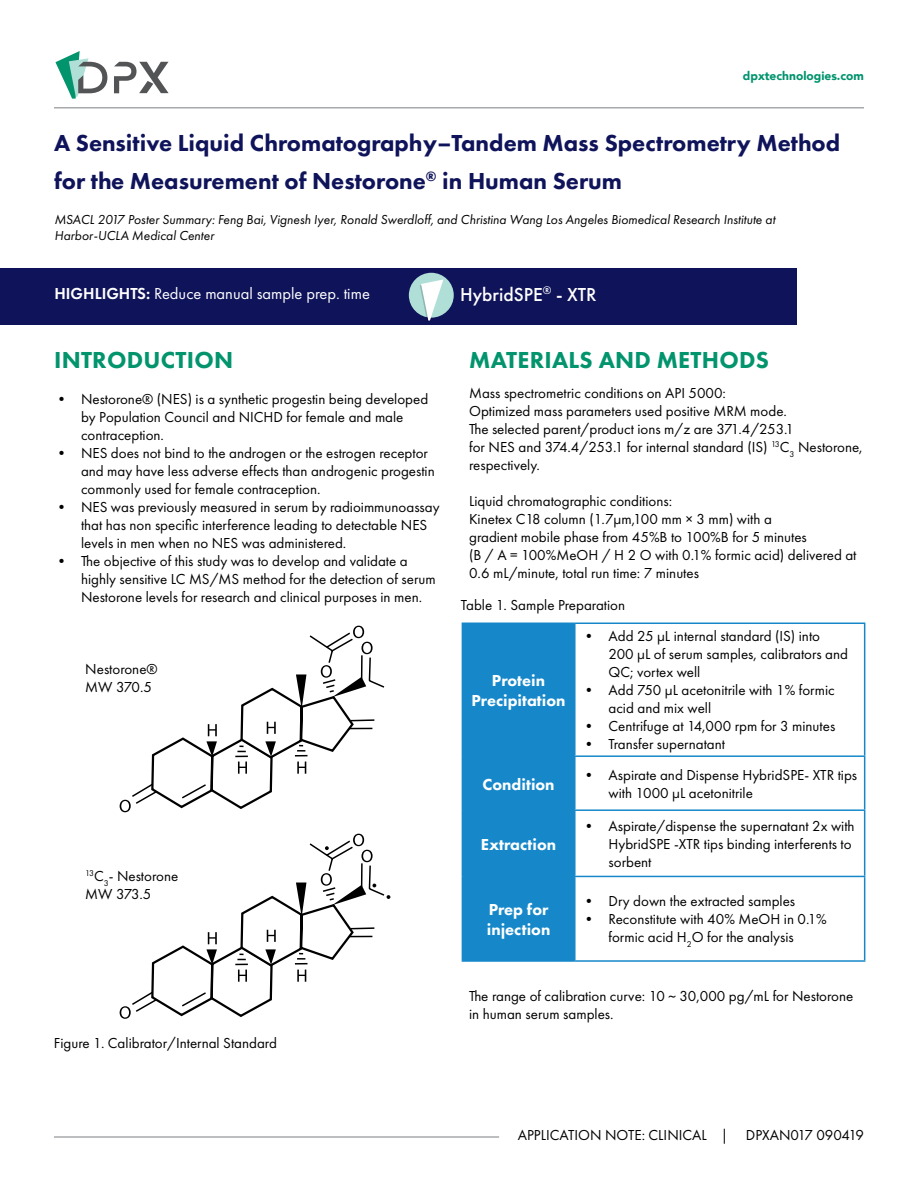
<style>
.page{position:relative;width:918px;height:1188px;background:#fff}
.page>*{position:absolute;margin:0;border:0;box-sizing:border-box;transform-origin:0 0}
.t1{font:800 24px/37.5px "Futura PT";color:#0f135a}
.t2{font:800 24px "Futura PT";letter-spacing:.01em;color:#02946d}
.t3{font:500 19.5px "Futura PT";color:#fff}
.t4{font:800 16.5px/19.8px "Futura PT";color:#fff;text-align:center}
.t5{font:16.5px "Futura PT";color:#fff}
.t6{font:15px/18px "Futura PT";color:#000}
.t7{font:italic 13.5px/16.2px "Futura PT";color:#000}
.t8{font:900 12px "Avenir";color:#00936d}
.s1{font-weight:600}
</style>
<div class="page">
<hr style="left:54px;top:107px;width:810px;height:2px;background:#a7a9ab">
<div style="left:0;top:268px;width:797px;height:57px;background:#0f135a"></div>
<div style="left:409px;top:273px;width:45px;height:45px;background:#afdfd7;border-radius:50%"></div>
<svg style="left:420px;top:279px;width:23px;height:43px"></svg>
<div style="left:463px;top:624px;width:111px;height:336px;background:#1688ca"></div>
<hr style="left:462px;top:623px;width:113px;height:1px;background:#1688ca">
<hr style="left:462px;top:624px;width:1px;height:132px;background:#1688ca">
<hr style="left:574px;top:624px;width:2px;height:131px;background:#1688ca">
<hr style="left:462px;top:756px;width:1px;height:54px;background:#1688ca">
<hr style="left:574px;top:757px;width:2px;height:52px;background:#1688ca">
<hr style="left:462px;top:810px;width:1px;height:66px;background:#1688ca">
<hr style="left:574px;top:811px;width:2px;height:65px;background:#1688ca">
<hr style="left:462px;top:876px;width:1px;height:84px;background:#1688ca">
<hr style="left:574px;top:877px;width:2px;height:83px;background:#1688ca">
<hr style="left:462px;top:960px;width:113px;height:2px;background:#1688ca">
<hr style="left:575px;top:623px;width:290px;height:1px;background:#1688ca">
<hr style="left:864px;top:624px;width:1px;height:131px;background:#1688ca">
<hr style="left:574px;top:755px;width:291px;height:2px;background:#1688ca">
<hr style="left:864px;top:757px;width:1px;height:52px;background:#1688ca">
<hr style="left:574px;top:809px;width:291px;height:2px;background:#1688ca">
<hr style="left:864px;top:811px;width:1px;height:65px;background:#1688ca">
<hr style="left:574px;top:876px;width:291px;height:1px;background:#1688ca">
<hr style="left:864px;top:877px;width:1px;height:83px;background:#1688ca">
<hr style="left:575px;top:960px;width:290px;height:2px;background:#1688ca">
<hr style="left:54px;top:1136px;width:445px;height:2px;background:#a7a9ab">
<svg style="left:120px;top:626px;width:265px;height:186px"></svg>
<svg style="left:120px;top:834px;width:270px;height:185px"></svg>
<svg style="left:55px;top:51px;width:52px;height:48px"></svg>
<svg style="left:114px;top:62px;width:55px;height:31px"></svg>
<p class="t8" style="left:743px;top:71px;width:123px">dpxtechnologies.com</p>
<h1 class="t1" style="left:54px;top:126px;width:788px">A Sensitive Liquid Chromatography–Tandem Mass Spectrometry Method for the Measurement of Nestorone<sup>®</sup> in Human Serum</h1>
<p class="t7" style="left:55px;top:213px;width:722px">MSACL 2017 Poster Summary: Feng Bai, Vignesh Iyer, Ronald Swerdloff, and Christina Wang Los Angeles Biomedical Research Institute at<br>Harbor-UCLA Medical Center</p>
<p class="t5" style="left:55px;top:286px;width:317px"><span class="s1">HIGHLIGHTS:</span> Reduce manual sample prep. time</p>
<h2 class="t3" style="left:460px;top:286px;width:138px">HybridSPE<sup>®</sup> - XTR</h2>
<h1 class="t2" style="left:54px;top:351px;width:181px">INTRODUCTION</h1>
<h1 class="t2" style="left:469px;top:351px;width:301px">MATERIALS AND METHODS</h1>
<p class="t6" style="left:81px;top:392px;width:349px;text-indent:-27px">• Nestorone® (NES) is a synthetic progestin being developed by Population Council and NICHD for female and male contraception.</p>
<p class="t6" style="left:81px;top:446px;width:355px;text-indent:-27px">• NES does not bind to the androgen or the estrogen receptor and may have less adverse effects than androgenic progestin commonly used for female contraception.</p>
<p class="t6" style="left:81px;top:500px;width:360px;text-indent:-27px">• NES was previously measured in serum by radioimmunoassay that has non specific interference leading to detectable NES levels in men when no NES was administered.</p>
<p class="t6" style="left:81px;top:554px;width:356px;text-indent:-27px">• The objective of this study was to develop and validate a highly sensitive LC MS/MS method for the detection of serum<br>Nestorone levels for research and clinical purposes in men.</p>
<p class="t6" style="left:469px;top:385px;width:395px">Mass spectrometric conditions on API 5000:<br>Optimized mass parameters used positive MRM mode.<br>The selected parent/product ions m/z are 371.4/253.1<br>for NES and 374.4/253.1 for internal standard (IS) <sup>13</sup>C<sub>3</sub> Nestorone, respectively.</p>
<p class="t6" style="left:469px;top:493px;width:389px">Liquid chromatographic conditions:<br>Kinetex C18 column (1.7μm,100 mm × 3 mm) with a<br>gradient mobile phase from 45%B to 100%B for 5 minutes<br>(B / A = 100%MeOH / H 2 O with 0.1% formic acid) delivered at 0.6 mL/minute, total run time: 7 minutes</p>
<p class="t6" style="left:461px;top:597px;width:166px">Table 1. Sample Preparation</p>
<p class="t6" style="left:85px;top:661px;width:74px">Nestorone®<br>MW 370.5</p>
<p class="t6" style="left:85px;top:868px;width:94px"><sup>13</sup>C<sub>3</sub>- Nestorone<br>MW 373.5</p>
<p class="t6" style="left:54px;top:1035px;width:224px">Figure 1. Calibrator/Internal Standard</p>
<p class="t4" style="left:472px;top:672px;width:96px">Protein<br>Precipitation</p>
<p class="t6" style="left:609px;top:629px;width:241px;text-indent:-27px">• Add 25 μL internal standard (IS) into<br>200 μL of serum samples, calibrators and<br>QC; vortex well</p>
<p class="t6" style="left:609px;top:683px;width:228px;text-indent:-27px">• Add 750 μL acetonitrile with 1% formic acid and mix well</p>
<p class="t6" style="left:582px;top:719px;width:255px">• Centrifuge at 14,000 rpm for 3 minutes</p>
<p class="t6" style="left:582px;top:737px;width:145px">• Transfer supernatant</p>
<p class="t4" style="left:482px;top:775px;width:74px">Condition</p>
<p class="t6" style="left:609px;top:767px;width:250px;text-indent:-27px">• Aspirate and Dispense HybridSPE- XTR tips with 1000 μL acetonitrile</p>
<p class="t4" style="left:481px;top:836px;width:77px">Extraction</p>
<p class="t6" style="left:609px;top:818px;width:248px;text-indent:-27px">• Aspirate/dispense the supernatant 2x with<br>HybridSPE -XTR tips binding interferents to sorbent</p>
<p class="t4" style="left:487px;top:901px;width:65px;text-align:left">Prep for injection</p>
<p class="t6" style="left:582px;top:894px;width:215px">• Dry down the extracted samples</p>
<p class="t6" style="left:582px;top:912px;width:247px;text-align:center">• Reconstitute with 40% MeOH in 0.1% formic acid H<sub>2</sub>O for the analysis</p>
<p class="t6" style="left:469px;top:988px;width:386px">The range of calibration curve: 10 ~ 30,000 pg/mL for Nestorone in human serum samples.</p>
<p class="t6" style="left:518px;top:1127px;width:348px">APPLICATION NOTE: CLINICAL | DPXAN017 090419</p>
</div>
